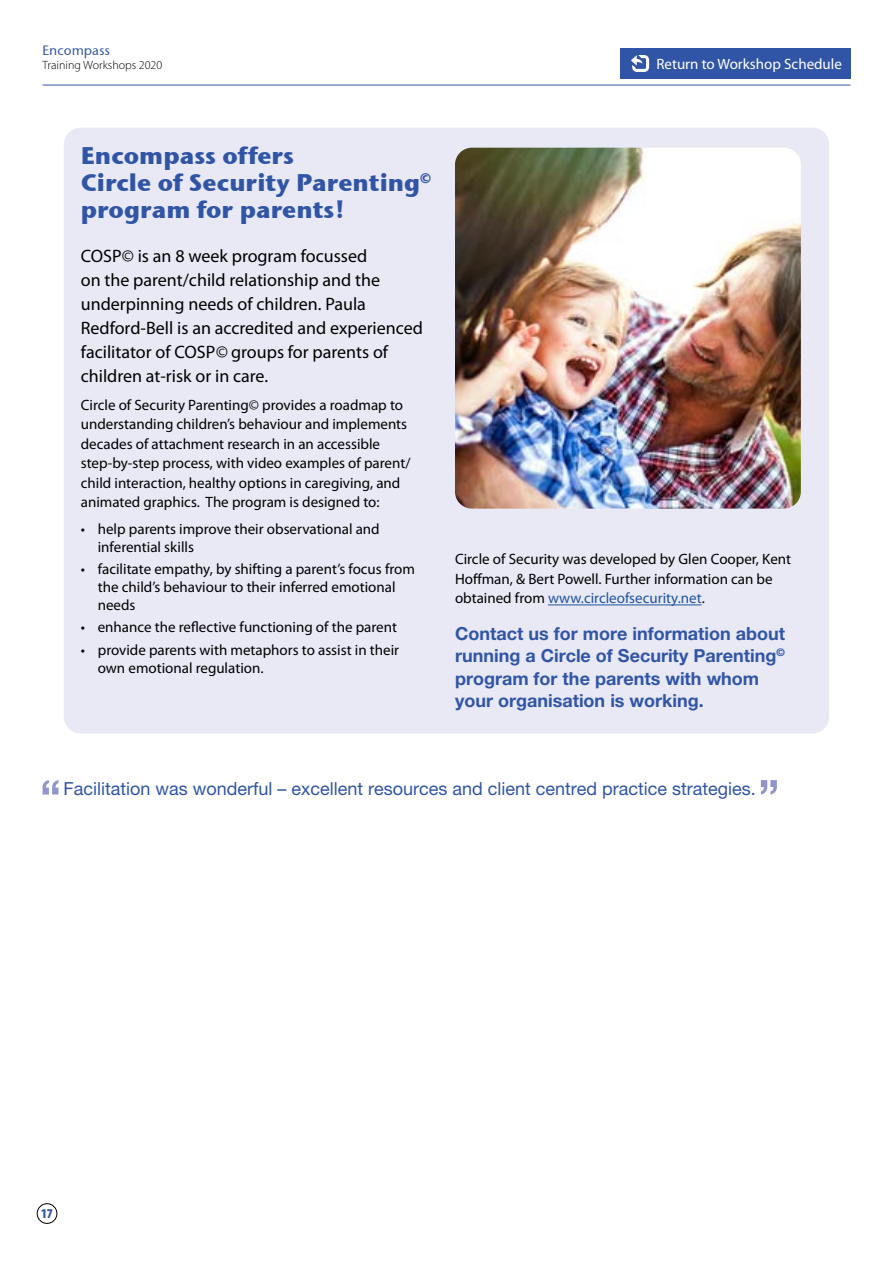
<style>
.page{position:relative;width:893px;height:1263px;background:#fff}
.page>*{position:absolute;margin:0;border:0;box-sizing:border-box;transform-origin:0 0}
.t1{font:24px/27px "Stone Sans OSITCTT Bold";color:#3155a6}
.t2{font:18px/24px "Myriad Pro";color:#000}
.t3{font:700 18px/22.5px "Helvetica Neue LT Pro";color:#3155a6}
.t4{font:18px "Helvetica Neue LT Pro";color:#3155a6}
.t5{font:15px/19.5px "Myriad Pro";color:#000}
.t6{font:15px "Myriad Pro";color:#fff}
.t7{font:13.5px "Stone Sans OSITCTT Medium";color:#3155a6}
.t8{font:900 condensed 13.5px "Myriad Pro";color:#3155a6}
.t9{font:300 12px "Myriad Pro";color:#000}
.s1{font-style:italic}
.s2{color:#20549d}
</style>
<div class="page">
<hr style="left:43px;top:85px;width:807px;height:1px;background:#3155a6">
<div style="left:37px;top:1203px;width:20px;height:21px;border:1px solid #000;border-radius:50%"></div>
<div style="left:64px;top:128px;width:765px;height:605px;background:#e8e9f5;border-radius:17px"></div>
<img style="left:455px;top:148px;width:346px;height:361px">
<hr style="left:548px;top:604px;width:154px;height:1px;background:#20549d">
<svg style="left:42px;top:780px;width:16px;height:14px"></svg>
<svg style="left:761px;top:780px;width:16px;height:14px"></svg>
<div style="left:620px;top:48px;width:230px;height:31px;background:#3155a6"></div>
<svg style="left:631px;top:55px;width:18px;height:17px"></svg>
<p class="t7" style="left:43px;top:43px;width:69px">Encompass</p>
<p class="t9" style="left:43px;top:58px;width:121px">Training Workshops 2020</p>
<p class="t6" style="left:656px;top:56px;width:187px">Return to Workshop Schedule</p>
<h1 class="t1" style="left:81px;top:142px;width:352px">Encompass offers<br>Circle of Security Parenting<sup>© </sup>program for parents!</h1>
<p class="t2" style="left:81px;top:244px;width:344px">COSP© is an 8 week program focussed<br>on the parent/child relationship and the underpinning needs of children. Paula Redford-Bell is an accredited and experienced facilitator of COSP<span class="s1">©</span> groups for parents of children at-risk or in care.</p>
<p class="t5" style="left:81px;top:395px;width:331px">Circle of Security Parenting© provides a roadmap to understanding children’s behaviour and implements decades of attachment research in an accessible step-by-step process, with video examples of parent/ child interaction, healthy options in caregiving, and animated graphics. The program is designed to:</p>
<p class="t5" style="left:98px;top:520px;width:283px;line-height:18px;text-indent:-17px">• help parents improve their observational and inferential skills</p>
<p class="t5" style="left:98px;top:560px;width:319px;line-height:18px;text-indent:-17px">• facilitate empathy, by shifting a parent’s focus from the child’s behaviour to their inferred emotional needs</p>
<p class="t5" style="left:81px;top:618px;width:318px">• enhance the reflective functioning of the parent</p>
<p class="t5" style="left:98px;top:641px;width:303px;line-height:18px;text-indent:-17px">• provide parents with metaphors to assist in their own emotional regulation.</p>
<p class="t5" style="left:455px;top:550px;width:338px">Circle of Security was developed by Glen Cooper, Kent<br>Hoffman, &amp; Bert Powell. Further information can be obtained from <span class="s2">www.circleofsecurity.net</span>.</p>
<p class="t3" style="left:455px;top:622px;width:332px">Contact us for more information about running a Circle of Security Parenting<sup>© </sup>program for the parents with whom your organisation is working.</p>
<p class="t4" style="left:63px;top:777px;width:694px">Facilitation was wonderful – excellent resources and client centred practice strategies.</p>
<p class="t8" style="left:41px;top:1206px;width:13px">17</p>
</div>
